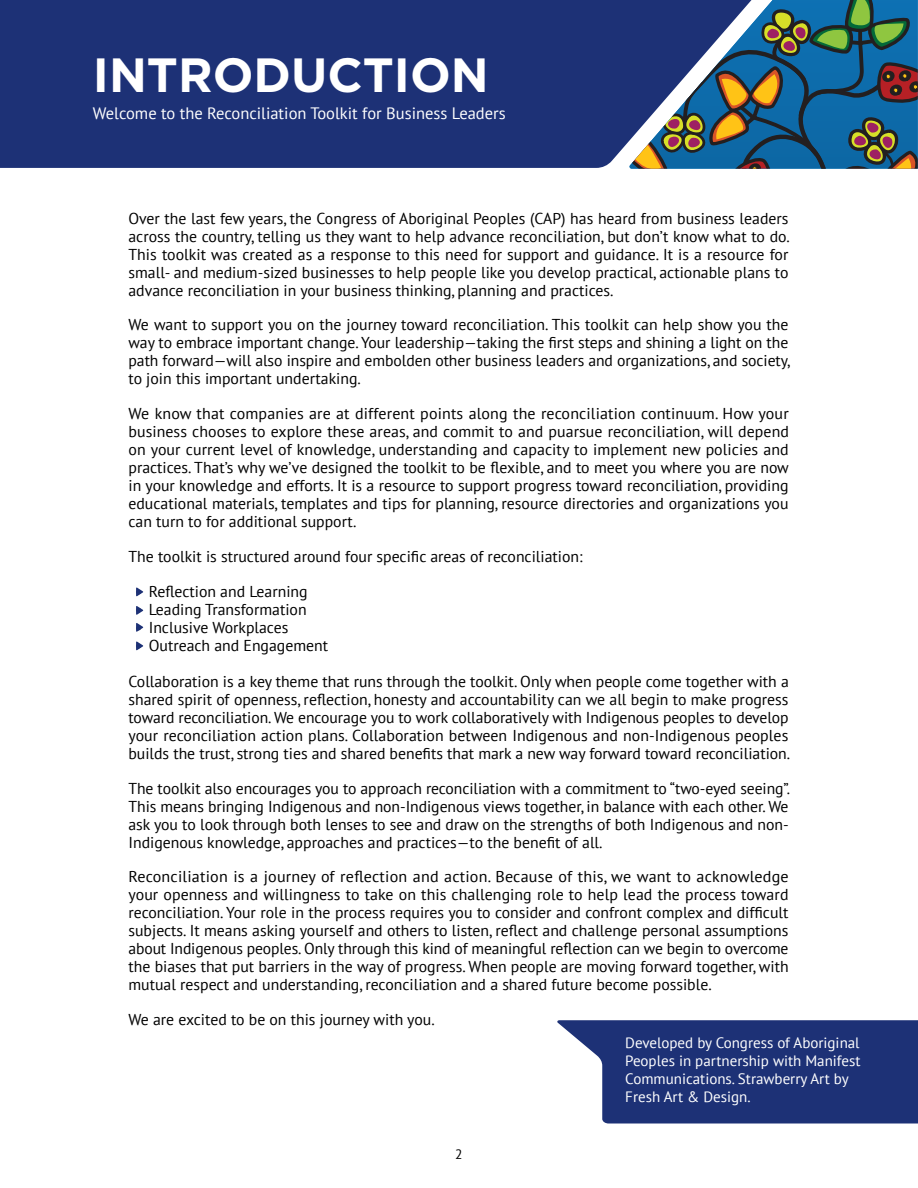
<style>
.page{position:relative;width:918px;height:1188px;background:#fff}
.page>*{position:absolute;margin:0;border:0;box-sizing:border-box;transform-origin:0 0}
.t1{font:700 48px "Gotham";color:#fff}
.t2{font:16.5px "PT Sans";color:#fff}
.Body_Copy_-_Space_After{font:15.75px/18px "PT Sans";color:#000;text-align:justify}
.Body_Copy{font:15.75px "PT Sans";color:#000}
.Call_-_Out__White{font:15px/18px "PT Sans";color:#fff}
.t3{font:13.5px "PT Sans";color:#000}
</style>
<div class="page">
<svg style="left:557px;top:1020px;width:361px;height:104px;background:#354684"></svg>
<div style="left:0;top:0;width:629px;height:168px;background:#1d3176"></div>
<svg style="left:629px;top:0;width:289px;height:169px;background:#3e647d"></svg>
<svg style="left:136px;top:587px;width:7px;height:9px"></svg>
<svg style="left:136px;top:606px;width:7px;height:9px"></svg>
<svg style="left:136px;top:623px;width:7px;height:9px"></svg>
<svg style="left:136px;top:641px;width:7px;height:9px"></svg>
<h2 class="t1" style="left:93px;top:43px;width:397px">INTRODUCTION</h2>
<p class="t2" style="left:93px;top:102px;width:414px">Welcome to the Reconciliation Toolkit for Business Leaders</p>
<p class="Body_Copy_-_Space_After" style="left:129px;top:209px;width:663px">Over the last few years, the Congress of Aboriginal Peoples (CAP) has heard from business leaders across the country, telling us they want to help advance reconciliation, but don’t know what to do.<br>This toolkit was created as a response to this need for support and guidance. It is a resource for small- and medium-sized businesses to help people like you develop practical, actionable plans to advance reconciliation in your business thinking, planning and practices.</p>
<p class="Body_Copy_-_Space_After" style="left:129px;top:316px;width:663px">We want to support you on the journey toward reconciliation. This toolkit can help show you the way to embrace important change. Your leadership—taking the first steps and shining a light on the path forward—will also inspire and embolden other business leaders and organizations, and society, to join this important undertaking.</p>
<p class="Body_Copy_-_Space_After" style="left:129px;top:404px;width:662px">We know that companies are at different points along the reconciliation continuum. How your business chooses to explore these areas, and commit to and puarsue reconciliation, will depend on your current level of knowledge, understanding and capacity to implement new policies and practices. That’s why we’ve designed the toolkit to be flexible, and to meet you where you are now in your knowledge and efforts. It is a resource to support progress toward reconciliation, providing educational materials, templates and tips for planning, resource directories and organizations you can turn to for additional support.</p>
<p class="Body_Copy_-_Space_After" style="left:129px;top:547px;width:456px">The toolkit is structured around four specific areas of reconciliation:</p>
<p class="Body_Copy_-_Space_After" style="left:135px;top:582px;width:174px">• Reflection and Learning</p>
<p class="Body_Copy_-_Space_After" style="left:135px;top:600px;width:173px">• Leading Transformation</p>
<p class="Body_Copy_-_Space_After" style="left:135px;top:618px;width:155px">• Inclusive Workplaces</p>
<p class="Body_Copy_-_Space_After" style="left:135px;top:636px;width:194px">• Outreach and Engagement</p>
<p class="Body_Copy_-_Space_After" style="left:129px;top:672px;width:663px;text-align:left">Collaboration is a key theme that runs through the toolkit. Only when people come together with a shared spirit of openness, reflection, honesty and accountability can we all begin to make progress toward reconciliation. We encourage you to work collaboratively with Indigenous peoples to develop your reconciliation action plans. Collaboration between Indigenous and non-Indigenous peoples builds the trust, strong ties and shared benefits that mark a new way forward toward reconciliation.</p>
<p class="Body_Copy_-_Space_After" style="left:129px;top:779px;width:663px">The toolkit also encourages you to approach reconciliation with a commitment to “two-eyed seeing”.<br>This means bringing Indigenous and non-Indigenous views together, in balance with each other. We ask you to look through both lenses to see and draw on the strengths of both Indigenous and non-Indigenous knowledge, approaches and practices—to the benefit of all.</p>
<p class="Body_Copy_-_Space_After" style="left:129px;top:867px;width:662px">Reconciliation is a journey of reflection and action. Because of this, we want to acknowledge your openness and willingness to take on this challenging role to help lead the process toward reconciliation. Your role in the process requires you to consider and confront complex and difficult subjects. It means asking yourself and others to listen, reflect and challenge personal assumptions about Indigenous peoples. Only through this kind of meaningful reflection can we begin to overcome the biases that put barriers in the way of progress. When people are moving forward together, with mutual respect and understanding, reconciliation and a shared future become possible.</p>
<p class="Body_Copy" style="left:129px;top:1009px;width:308px">We are excited to be on this journey with you.</p>
<p class="Call_-_Out__White" style="left:625px;top:1034px;width:237px">Developed by Congress of Aboriginal<br>Peoples in partnership with Manifest<br>Communications. Strawberry Art by<br>Fresh Art &amp; Design.</p>
<p class="t3" style="left:455px;top:1146px;width:9px">2</p>
</div>
